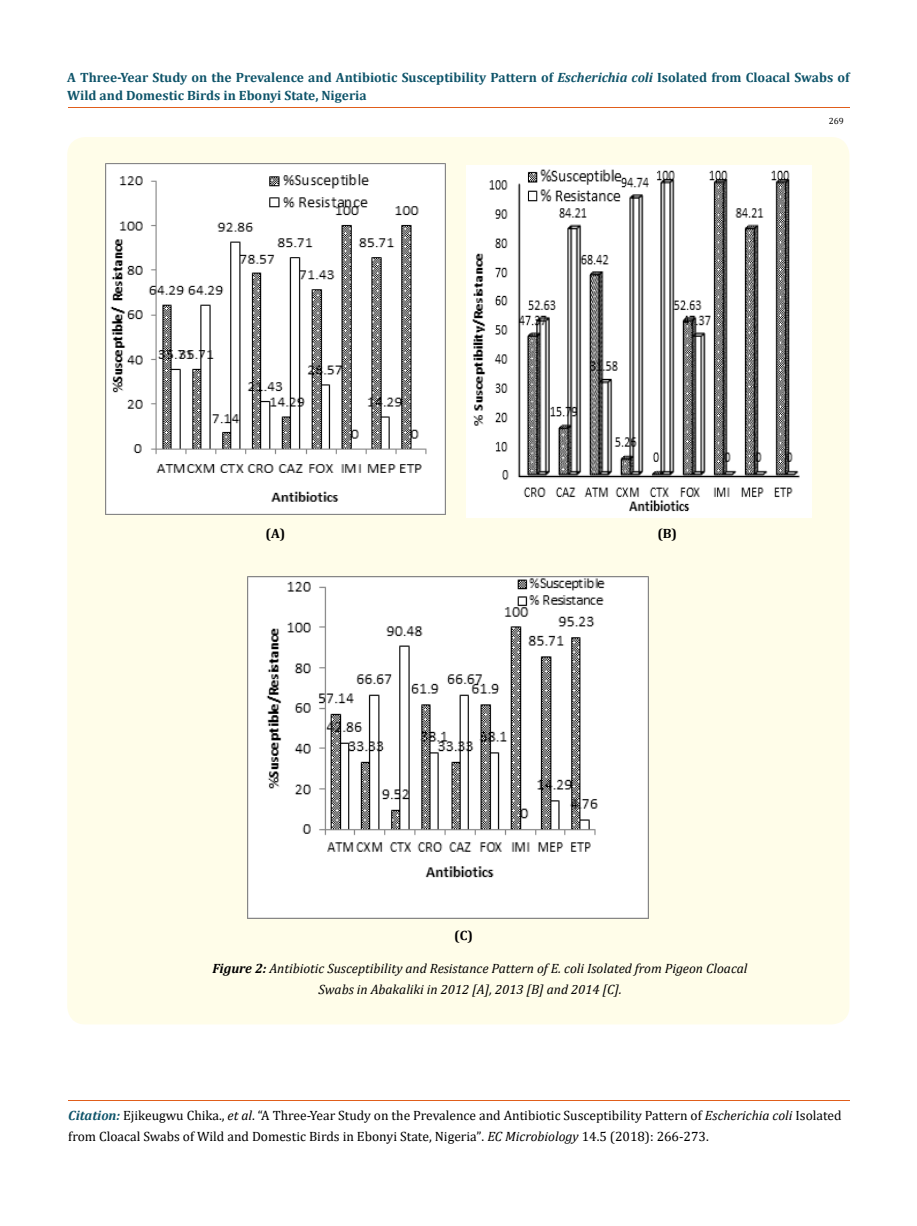
<style>
.page{position:relative;width:917px;height:1226px;background:#fff}
.page>*{position:absolute;margin:0;border:0;box-sizing:border-box;transform-origin:0 0}
.t1{font:13.5px/21px "Cambria";color:#000}
.t2{font:700 13.5px/18px "Cambria";color:#0e546a}
.t3{font:italic 13.5px/21px "Cambria";color:#000}
.t4{font:700 13.5px "Cambria";color:#000}
.t5{font:9px "Cambria";color:#000}
.s1{font-style:italic}
.s2{font-weight:700}
.s3{font-weight:700;font-style:italic;color:#0e546a}
.s4{font-size:13.35px}
</style>
<div class="page">
<hr style="left:68px;top:108px;width:781px;height:1px;background:#e05d1a">
<hr style="left:68px;top:1100px;width:781px;height:1px;background:#e05d1a">
<div style="left:67px;top:137px;width:782px;height:887px;background:#fffde9;border-radius:18px"></div>
<img style="left:105px;top:163px;width:340px;height:351px">
<img style="left:467px;top:165px;width:344px;height:352px">
<img style="left:247px;top:576px;width:401px;height:342px">
<p class="t2" style="left:67px;top:68px;width:783px">A Three-Year Study on the Prevalence and Antibiotic Susceptibility Pattern of <span class="s1">Escherichia coli</span> Isolated from Cloacal Swabs of<br>Wild and Domestic Birds in Ebonyi State, Nigeria</p>
<p class="t5" style="left:828px;top:116px;width:16px">269</p>
<p class="t4" style="left:265px;top:524px;width:21px">(A)</p>
<p class="t4" style="left:657px;top:524px;width:21px">(B)</p>
<p class="t4" style="left:454px;top:926px;width:20px">(C)</p>
<p class="t3" style="left:318px;top:956px;width:430px;text-indent:-106px"><span class="s2">Figure 2:</span> Antibiotic Susceptibility and Resistance Pattern of E. coli Isolated from Pigeon Cloacal<br>Swabs in Abakaliki in 2012 [A], 2013 [B] and 2014 [C].</p>
<p class="t1" style="left:68px;top:1104px;width:774px"><span class="s3">Citation:</span> Ejikeugwu Chika., <span class="s1">et al</span>. “A Three-Year Study on the Prevalence and Antibiotic Susceptibility Pattern of <span class="s1">Escherichia coli</span> Isolated from Cloacal Swabs of Wild and Domestic Birds in Ebonyi State, Nigeria”<span class="s4">.</span> <span class="s1">EC Microbiology</span> 14.5 (2018): 266-273.</p>
</div>
